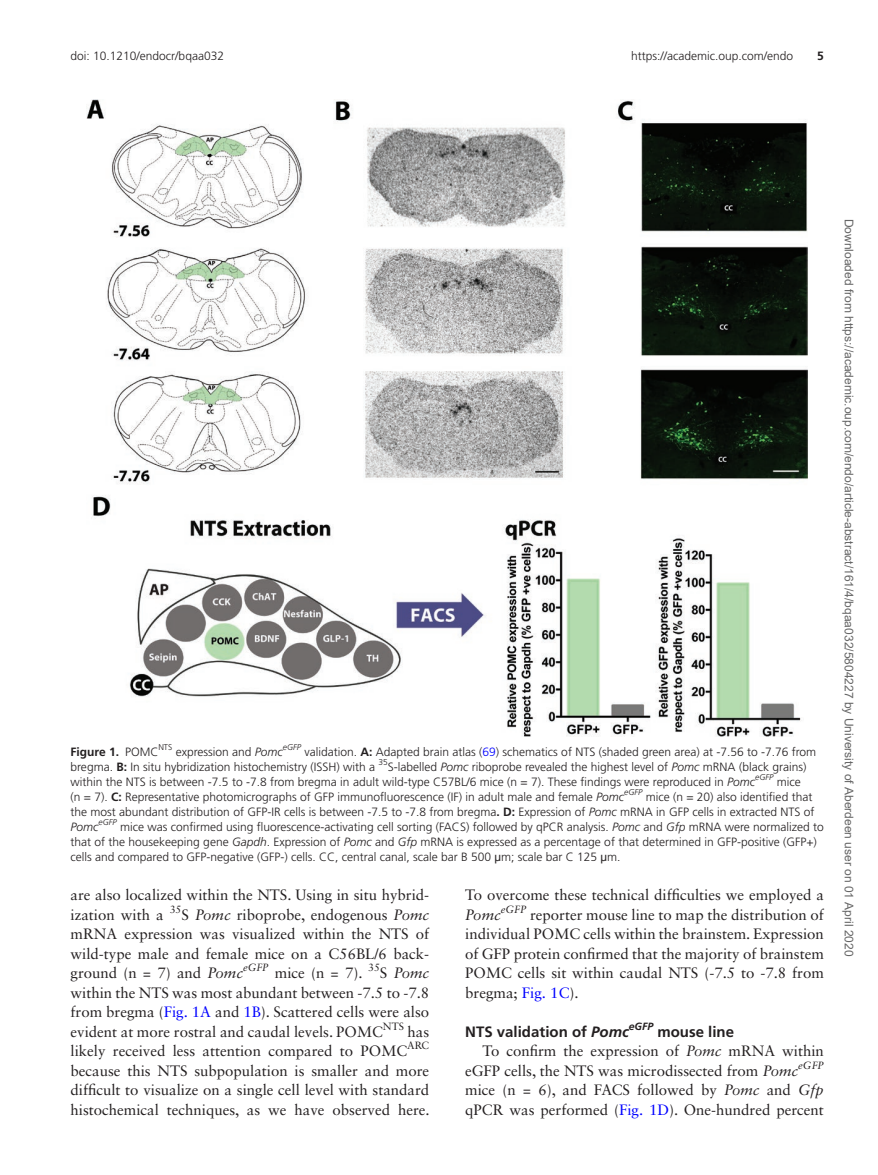
<style>
.page{position:relative;width:878px;height:1175px;background:#fff}
.page>*{position:absolute;margin:0;border:0;box-sizing:border-box;transform-origin:0 0}
.t1{font:15px/19.5px "Sabon LT Std";color:#231f20;text-align:justify}
.t2{font:700 15px "Frutiger LT Std";color:#231f20}
.t3{font:italic 15px "Sabon LT Std";color:#231f20}
.t4{font:300 12px/15px "Frutiger LT Std";color:#231f20}
.t5{font:12px "Arial";color:#666}
.t6{font:700 12px "Frutiger LT Std";color:#231f20}
.t7{font:italic 10.5px "Sabon LT Std";color:#231f20}
.t8{font:10.5px "Sabon LT Std";color:#231f20}
.t9{font:italic 700 10.5px "Frutiger LT Std";color:#231f20}
.t10{font:italic 300 8.4px "Frutiger LT Std";color:#231f20}
.t11{font:300 8.4px "Frutiger LT Std";color:#231f20}
.s1{font-weight:300}
.s2{font-style:italic}
.s3{font-weight:700}
.s4{color:#00f}
.s5{font-family:"Arial Unicode MS";font-weight:400}
</style>
<div class="page">
<img style="left:87px;top:100px;width:720px;height:636px">
<p class="t4" style="left:70px;top:48px;width:155px">doi: 10.1210/endocr/bqaa032</p>
<p class="t4" style="left:631px;top:48px;width:164px">https://academic.oup.com/endo</p>
<p class="t6" style="left:817px;top:49px;width:8px">5</p>
<p class="t6" style="left:70px;top:744px;width:89px">Figure 1. <span class="s1">POMC</span></p>
<p class="t11" style="left:158px;top:742px;width:16px">NTS</p>
<p class="t4" style="left:176px;top:744px;width:109px">expression and <span class="s2">Pomc</span></p>
<p class="t10" style="left:283px;top:742px;width:20px">eGFP</p>
<p class="t4" style="left:70px;top:744px;width:747px;text-indent:234px">validation. <span class="s3">A:</span> Adapted brain atlas (<span class="s4">69</span>) schematics of NTS (shaded green area) at -7.56 to -7.76 from bregma. <span class="s3">B:</span> In situ hybridization histochemistry (ISSH) with a</p>
<p class="t11" style="left:378px;top:757px;width:11px">35</p>
<p class="t4" style="left:71px;top:759px;width:737px;text-indent:317px">S-labelled <span class="s2">Pomc</span> riboprobe revealed the highest level of <span class="s2">Pomc</span> mRNA (black grains) within the NTS is between -7.5 to -7.8 from bregma in adult wild-type C57BL/6 mice (n = 7). These findings were reproduced in <span class="s2">Pomc</span></p>
<p class="t10" style="left:755px;top:772px;width:20px">eGFP</p>
<p class="t4" style="left:776px;top:774px;width:25px">mice</p>
<p class="t4" style="left:70px;top:789px;width:555px">(n = 7). <span class="s3">C:</span> Representative photomicrographs of GFP immunofluorescence (IF) in adult male and female <span class="s2">Pomc</span></p>
<p class="t10" style="left:624px;top:787px;width:20px">eGFP</p>
<p class="t4" style="left:70px;top:789px;width:745px;text-indent:575px">mice (n = 20) also identified that the most abundant distribution of GFP-IR cells is between -7.5 to -7.8 from bregma<span class="s3">. D:</span> Expression of <span class="s2">Pomc</span> mRNA in GFP cells in extracted NTS of<br><span class="s2">Pomc</span></p>
<p class="t10" style="left:98px;top:817px;width:20px">eGFP</p>
<p class="t4" style="left:71px;top:819px;width:754px;text-indent:50px">mice was confirmed using fluorescence-activating cell sorting (FACS) followed by qPCR analysis. <span class="s2">Pomc</span> and <span class="s2">Gfp</span> mRNA were normalized to that of the housekeeping gene <span class="s2">Gapdh</span>. Expression of <span class="s2">Pomc</span> and <span class="s2">Gfp</span> mRNA is expressed as a percentage of that determined in GFP-positive (GFP+) cells and compared to GFP-negative (GFP-) cells. CC, central canal, scale bar B 500 <span class="s5">μ</span>m; scale bar C 125 <span class="s5">μ</span>m.</p>
<p class="t1" style="left:70px;top:885px;width:360px">are also localized within the NTS. Using in situ hybrid&shy;ization with a</p>
<p class="t8" style="left:170px;top:902px;width:13px">35</p>
<p class="t1" style="left:71px;top:904px;width:360px;text-indent:111px">S <span class="s2">Pomc</span> riboprobe, endogenous <span class="s2">Pomc </span>mRNA expression was visualized within the NTS of wild-type male and female mice on a C56BL/6 back&shy;ground (n = 7) and <span class="s2">Pomc</span></p>
<p class="t7" style="left:243px;top:961px;width:27px">eGFP</p>
<p class="t1" style="left:275px;top:963px;width:89px">mice (n = 7).</p>
<p class="t8" style="left:368px;top:961px;width:13px">35</p>
<p class="t1" style="left:71px;top:963px;width:360px;text-indent:309px">S <span class="s2">Pomc </span>within the NTS was most abundant between -7.5 to -7.8 from bregma (<span class="s4">Fig. 1A</span> and <span class="s4">1B</span>). Scattered cells were also evident at more rostral and caudal levels. POMC</p>
<p class="t8" style="left:383px;top:1019px;width:22px">NTS</p>
<p class="t1" style="left:407px;top:1021px;width:23px">has</p>
<p class="t1" style="left:71px;top:1041px;width:338px">likely received less attention compared to POMC</p>
<p class="t8" style="left:407px;top:1039px;width:23px">ARC</p>
<p class="t1" style="left:70px;top:1060px;width:361px">because this NTS subpopulation is smaller and more difficult to visualize on a single cell level with standard histochemical techniques, as we have observed here.</p>
<p class="t1" style="left:465px;top:885px;width:360px">To overcome these technical difficulties we employed a</p>
<p class="t3" style="left:465px;top:905px;width:37px">Pomc</p>
<p class="t7" style="left:501px;top:903px;width:27px">eGFP</p>
<p class="t1" style="left:465px;top:904px;width:360px;text-indent:65px">reporter mouse line to map the distribution of individual POMC cells within the brainstem. Expression of GFP protein confirmed that the majority of brainstem POMC cells sit within caudal NTS (-7.5 to -7.8 from bregma; <span class="s4">Fig. 1C</span>).</p>
<p class="t2" style="left:465px;top:1022px;width:165px">NTS validation of <span class="s2">Pomc</span></p>
<p class="t9" style="left:628px;top:1019px;width:26px">eGFP</p>
<p class="t2" style="left:657px;top:1022px;width:78px">mouse line</p>
<p class="t1" style="left:465px;top:1041px;width:360px;text-indent:17px">To confirm the expression of <span class="s2">Pomc</span> mRNA within eGFP cells, the NTS was microdissected from <span class="s2">Pomc</span></p>
<p class="t7" style="left:798px;top:1059px;width:27px">eGFP</p>
<p class="t1" style="left:465px;top:1080px;width:360px">mice (n = 6), and FACS followed by <span class="s2">Pomc</span> and <span class="s2">Gfp </span>qPCR was performed (<span class="s4">Fig. 1D</span>). One-hundred percent</p>
<p class="t5" style="left:853px;top:219px;width:739px;rotate:90deg">Downloaded from https://academic.oup.com/endo/article-abstract/161/4/bqaa032/5804227 by University of Aberdeen user on 01 April 2020</p>
</div>
